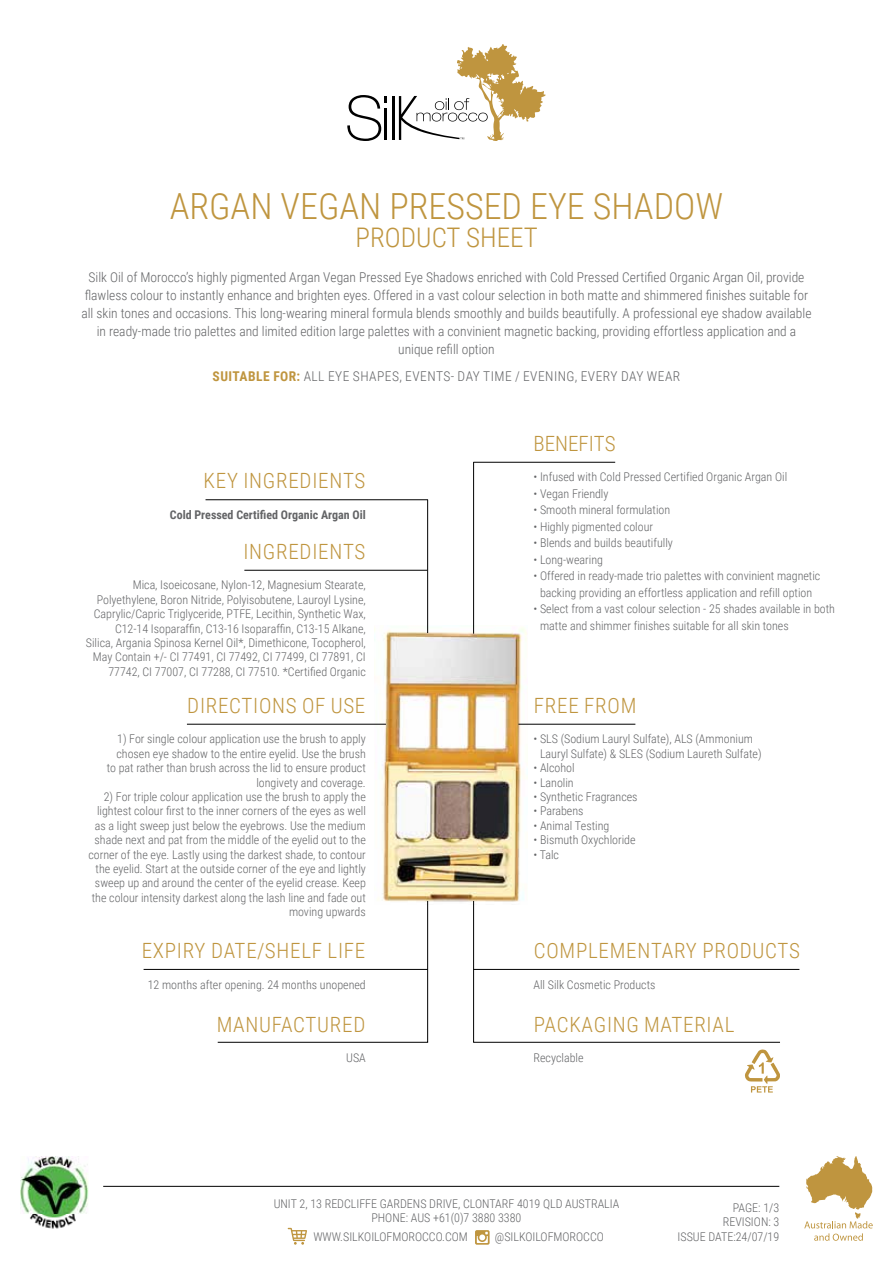
<style>
.page{position:relative;width:893px;height:1263px;background:#fff}
.page>*{position:absolute;margin:0;border:0;box-sizing:border-box;transform-origin:0 0}
.t1{font:300 36px "Roboto Condensed";color:#bf953f}
.t2{font:300 27px "Roboto Condensed";color:#bf953f}
.t3{font:300 21px "Roboto Condensed";letter-spacing:.035em;color:#bf953f}
.t4{font:300 21px "Roboto Condensed";color:#bf953f}
.t5{font:300 13.5px/18px "Roboto Condensed";color:#636466;text-align:center}
.t6{font:300 13.5px "Roboto Condensed";letter-spacing:.035em;color:#636466}
.t7{font:300 12px/14.4px "Roboto Condensed";color:#636466;text-align:right}
.t8{font:700 12px "Roboto Condensed";color:#636466}
.s1{font-weight:700;color:#bf953f}
</style>
<div class="page">
<hr style="left:392px;top:96px;width:3px;height:44px;background:#000">
<svg style="left:347px;top:95px;width:40px;height:46px"></svg>
<svg style="left:399px;top:44px;width:147px;height:97px"></svg>
<img style="left:375px;top:626px;width:153px;height:278px">
<hr style="left:244px;top:570px;width:183px;height:1px;background:#000">
<hr style="left:144px;top:969px;width:284px;height:1px;background:#000">
<hr style="left:187px;top:724px;width:199px;height:1px;background:#000">
<hr style="left:206px;top:499px;width:222px;height:1px;background:#000">
<svg style="left:217px;top:900px;width:211px;height:143px"></svg>
<hr style="left:473px;top:462px;width:142px;height:1px;background:#000">
<svg style="left:473px;top:900px;width:307px;height:143px"></svg>
<svg style="left:745px;top:1049px;width:35px;height:43px"></svg>
<hr style="left:473px;top:969px;width:326px;height:1px;background:#000">
<hr style="left:518px;top:724px;width:117px;height:1px;background:#000">
<hr style="left:427px;top:500px;width:1px;height:133px;background:#000">
<hr style="left:473px;top:462px;width:1px;height:172px;background:#000">
<svg style="left:804px;top:1156px;width:69px;height:85px"></svg>
<hr style="left:103px;top:1186px;width:676px;height:1px;background:#000">
<svg style="left:475px;top:1230px;width:15px;height:15px"></svg>
<svg style="left:288px;top:1228px;width:19px;height:17px"></svg>
<img style="left:20px;top:1156px;width:68px;height:73px">
<h1 class="t1" style="left:170px;top:181px;width:555px">ARGAN VEGAN PRESSED EYE SHADOW</h1>
<h2 class="t2" style="left:356px;top:219px;width:184px">PRODUCT SHEET</h2>
<p class="t5" style="left:81px;top:268px;width:732px">Silk Oil of Morocco’s highly pigmented Argan Vegan Pressed Eye Shadows enriched with Cold Pressed Certified Organic Argan Oil, provide flawless colour to instantly enhance and brighten eyes. Offered in a vast colour selection in both matte and shimmered finishes suitable for all skin tones and occasions. This long-wearing mineral formula blends smoothly and builds beautifully. A professional eye shadow available in ready-made trio palettes and limited edition large palettes with a convinient magnetic backing, providing effortless application and a unique refill option</p>
<p class="t6" style="left:213px;top:366px;width:469px"><span class="s1">SUITABLE FOR:</span> ALL EYE SHAPES, EVENTS- DAY TIME / EVENING, EVERY DAY WEAR</p>
<h3 class="t4" style="left:533px;top:429px;width:84px">BENEFITS</h3>
<h3 class="t3" style="left:204px;top:466px;width:163px">KEY INGREDIENTS</h3>
<p class="t8" style="left:170px;top:506px;width:197px">Cold Pressed Certified Organic Argan Oil</p>
<h3 class="t3" style="left:243px;top:537px;width:123px">INGREDIENTS</h3>
<p class="t7" style="left:86px;top:577px;width:281px">Mica, Isoeicosane, Nylon-12, Magnesium Stearate, Polyethylene, Boron Nitride, Polyisobutene, Lauroyl Lysine, Caprylic/Capric Triglyceride, PTFE, Lecithin, Synthetic Wax, C12-14 Isoparaffin, C13-16 Isoparaffin, C13-15 Alkane, Silica, Argania Spinosa Kernel Oil*, Dimethicone, Tocopherol, May Contain +/- CI 77491, CI 77492, CI 77499, CI 77891, CI 77742, CI 77007, CI 77288, CI 77510. *Certified Organic</p>
<p class="t7" style="left:533px;top:469px;width:255px">• Infused with Cold Pressed Certified Organic Argan Oil</p>
<p class="t7" style="left:533px;top:486px;width:77px">• Vegan Friendly</p>
<p class="t7" style="left:533px;top:502px;width:138px">• Smooth mineral formulation</p>
<p class="t7" style="left:533px;top:519px;width:121px">• Highly pigmented colour</p>
<p class="t7" style="left:533px;top:535px;width:141px">• Blends and builds beautifully</p>
<p class="t7" style="left:533px;top:552px;width:71px">• Long-wearing</p>
<p class="t7" style="left:533px;top:567px;width:288px;line-height:16.5px;text-align:center">• Offered in ready-made trio palettes with convinient magnetic backing providing an effortless application and refill option</p>
<p class="t7" style="left:540px;top:600px;width:296px;line-height:16.5px;text-align:left;text-indent:-7px">• Select from a vast colour selection - 25 shades available in both matte and shimmer finishes suitable for all skin tones</p>
<h3 class="t3" style="left:187px;top:691px;width:180px">DIRECTIONS OF USE</h3>
<h3 class="t3" style="left:534px;top:691px;width:104px">FREE FROM</h3>
<p class="t7" style="left:107px;top:731px;width:261px">1) For single colour application use the brush to apply chosen eye shadow to the entire eyelid. Use the brush to pat rather than brush across the lid to ensure product longivety and coverage.</p>
<p class="t7" style="left:88px;top:789px;width:279px">2) For triple colour application use the brush to apply the lightest colour first to the inner corners of the eyes as well as a light sweep just below the eyebrows. Use the medium shade next and pat from the middle of the eyelid out to the corner of the eye. Lastly using the darkest shade, to contour the eyelid. Start at the outside corner of the eye and lightly sweep up and around the center of the eyelid crease. Keep the colour intensity darkest along the lash line and fade out moving upwards</p>
<p class="t7" style="left:540px;top:731px;width:223px;text-align:left;text-indent:-7px">• SLS (Sodium Lauryl Sulfate), ALS (Ammonium<br>Lauryl Sulfate) &amp; SLES (Sodium Laureth Sulfate)</p>
<p class="t7" style="left:533px;top:760px;width:43px">• Alcohol</p>
<p class="t7" style="left:533px;top:775px;width:42px">• Lanolin</p>
<p class="t7" style="left:533px;top:789px;width:106px">• Synthetic Fragrances</p>
<p class="t7" style="left:533px;top:803px;width:52px">• Parabens</p>
<p class="t7" style="left:533px;top:818px;width:77px">• Animal Testing</p>
<p class="t7" style="left:533px;top:832px;width:104px">• Bismuth Oxychloride</p>
<p class="t7" style="left:533px;top:847px;width:27px">• Talc</p>
<h3 class="t3" style="left:142px;top:936px;width:225px">EXPIRY DATE/SHELF LIFE</h3>
<h3 class="t3" style="left:534px;top:936px;width:268px">COMPLEMENTARY PRODUCTS</h3>
<p class="t7" style="left:148px;top:977px;width:220px">12 months after opening. 24 months unopened</p>
<p class="t7" style="left:533px;top:977px;width:124px">All Silk Cosmetic Products</p>
<h3 class="t3" style="left:217px;top:1009px;width:150px">MANUFACTURED</h3>
<h3 class="t3" style="left:534px;top:1009px;width:202px">PACKAGING MATERIAL</h3>
<p class="t7" style="left:346px;top:1050px;width:21px">USA</p>
<p class="t7" style="left:533px;top:1050px;width:52px">Recyclable</p>
<p class="t7" style="left:274px;top:1196px;width:347px;text-align:center">UNIT 2, 13 REDCLIFFE GARDENS DRIVE, CLONTARF 4019 QLD AUSTRALIA<br>PHONE: AUS +61(0)7 3880 3380</p>
<p class="t7" style="left:313px;top:1229px;width:156px">WWW.SILKOILOFMOROCCO.COM</p>
<p class="t7" style="left:495px;top:1229px;width:110px">@SILKOILOFMOROCCO</p>
<p class="t7" style="left:678px;top:1200px;width:103px">PAGE: 1/3<br>REVISION: 3<br>ISSUE DATE:24/07/19</p>
</div>
